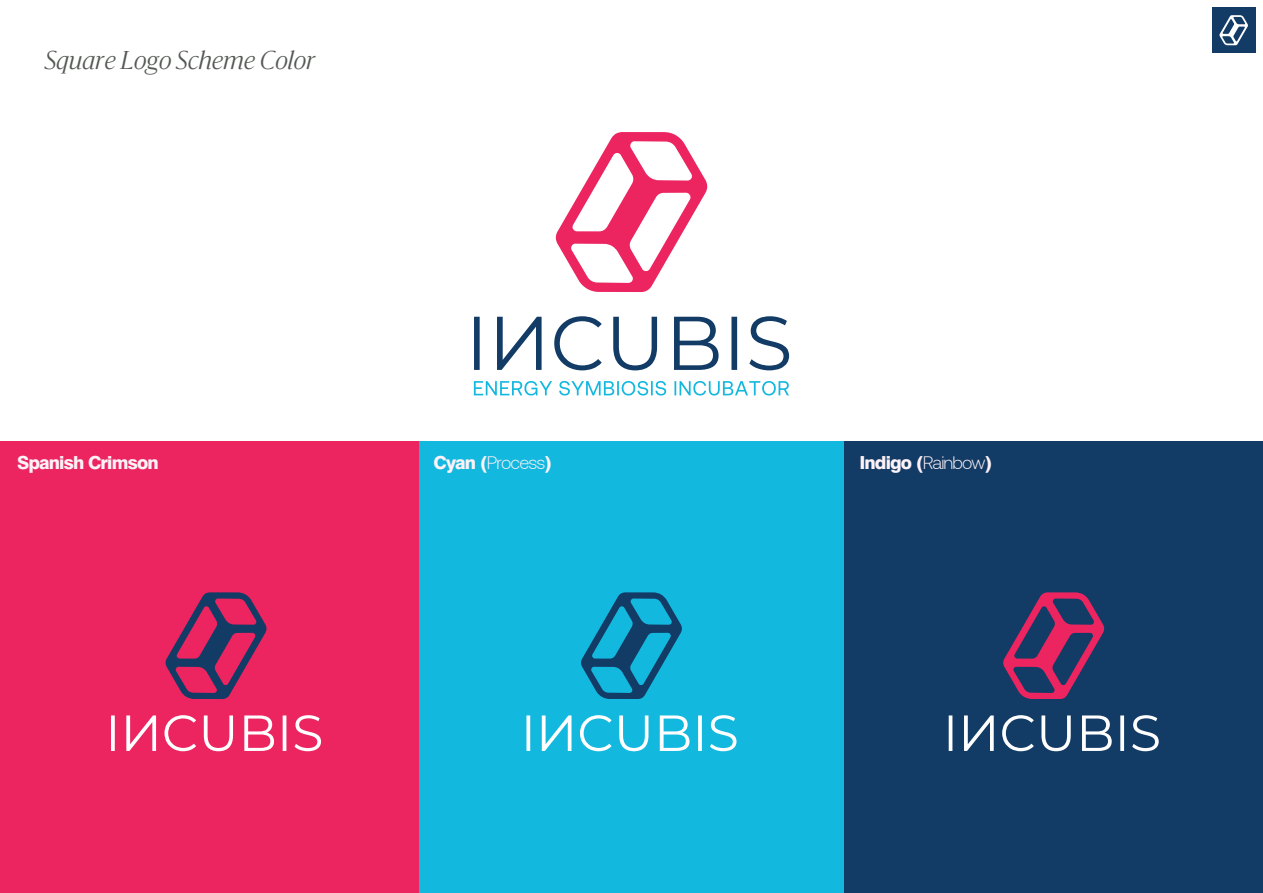
<style>
.page{position:relative;width:1263px;height:893px;background:#fff}
.page>*{position:absolute;margin:0;border:0;box-sizing:border-box;transform-origin:0 0}
.t1{font:italic 300 24px "Sanomat";letter-spacing:.01em;color:#545854}
.t2{font:800 18px "Swiss 721 BT";letter-spacing:-.05em;color:#fdf2f7}
.t3{font:300 18px "Aeonik";letter-spacing:-.05em;color:#fdf2f7}
.s1{font-family:"Swiss 721 BT";font-weight:800}
.s2{font-family:"Aeonik";font-weight:300}
</style>
<div class="page">
<div style="left:2px;top:441px;width:1259px;height:452px;background:#13b8df"></div>
<div style="left:844px;top:441px;width:419px;height:452px;background:#123b66"></div>
<div style="left:0;top:441px;width:418px;height:452px;background:#ec2460"></div>
<svg style="left:474px;top:381px;width:315px;height:14px"></svg>
<svg style="left:556px;top:132px;width:151px;height:160px"></svg>
<svg style="left:474px;top:316px;width:315px;height:54px"></svg>
<svg style="left:1003px;top:592px;width:101px;height:107px"></svg>
<svg style="left:949px;top:715px;width:210px;height:36px"></svg>
<svg style="left:166px;top:592px;width:100px;height:107px"></svg>
<svg style="left:111px;top:715px;width:210px;height:36px"></svg>
<svg style="left:581px;top:592px;width:101px;height:107px"></svg>
<svg style="left:526px;top:715px;width:210px;height:36px"></svg>
<div style="left:1212px;top:8px;width:44px;height:44px;background:#123b66"></div>
<svg style="left:1219px;top:15px;width:29px;height:30px"></svg>
<h1 class="t1" style="left:45px;top:44px;width:272px">Square Logo Scheme Color</h1>
<p class="t2" style="left:17px;top:452px;width:143px">Spanish Crimson</p>
<p class="t3" style="left:434px;top:453px;width:120px"><span class="s1">Cyan (</span>Process<span class="s1">)</span></p>
<p class="t2" style="left:859px;top:452px;width:135px">Indigo (<span class="s2">Rainbow</span>)</p>
</div>
